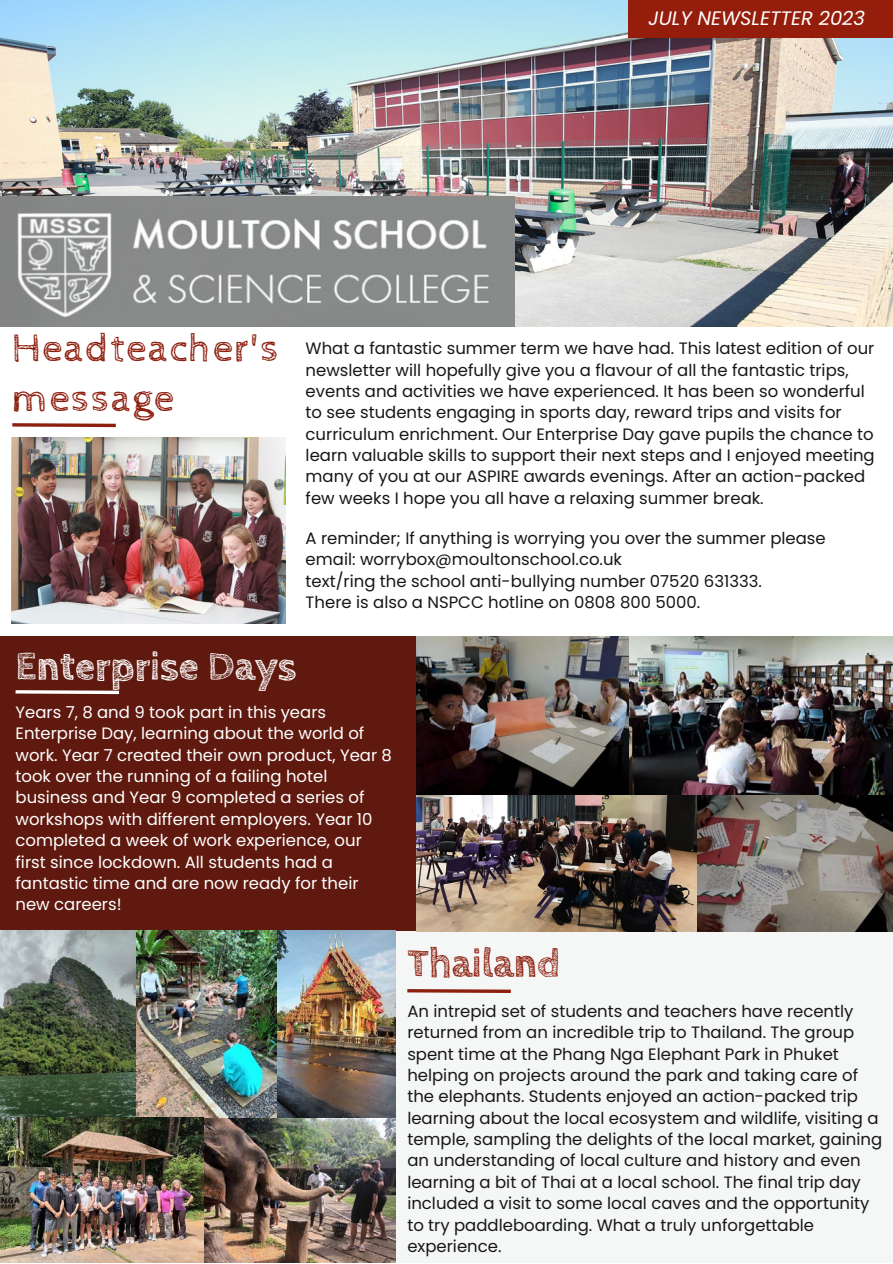
<style>
.page{position:relative;width:893px;height:1264px;background:#fff}
.page>*{position:absolute;margin:0;border:0;box-sizing:border-box;transform-origin:0 0}
.t1{font:40.5px/49.5px "Cabin Sketch";letter-spacing:.035em;color:#8d1f0e}
.t2{font:700 40.5px "Cabin Sketch";color:#fff}
.t3{font:700 40.5px "Cabin Sketch";color:#8d1f0e}
.t4{font:italic 19.5px "Poppins";color:#fff}
.t5{font:16.5px/21.3px "Poppins";color:#171717}
.t6{font:16.5px/21.3px "Poppins";color:#fff}
</style>
<div class="page">
<div style="left:0;top:930px;width:892px;height:332px;background:#f5f6f6"></div>
<div style="left:0;top:635px;width:892px;height:295px;background:#60190e"></div>
<img style="left:0;top:0;width:892px;height:326px">
<img style="left:11px;top:437px;width:275px;height:186px">
<svg style="left:12px;top:423px;width:104px;height:5px"></svg>
<svg style="left:15px;top:690px;width:105px;height:5px"></svg>
<svg style="left:407px;top:989px;width:104px;height:4px"></svg>
<div style="left:628px;top:0;width:264px;height:37px;background:#951d0b"></div>
<img style="left:0;top:196px;width:514px;height:131px">
<img style="left:0;top:930px;width:395px;height:332px">
<img style="left:628px;top:636px;width:264px;height:159px">
<img style="left:696px;top:795px;width:196px;height:136px">
<img style="left:416px;top:636px;width:212px;height:159px">
<img style="left:416px;top:795px;width:280px;height:136px">
<p class="t4" style="left:648px;top:5px;width:218px">JULY NEWSLETTER 2023</p>
<p class="t1" style="left:12px;top:325px;width:268px">Headteacher's message</p>
<p class="t5" style="left:305px;top:338px;width:570px">What a fantastic summer term we have had. This latest edition of our newsletter will hopefully give you a flavour of all the fantastic trips, events and activities we have experienced. It has been so wonderful to see students engaging in sports day, reward trips and visits for curriculum enrichment. Our Enterprise Day gave pupils the chance to learn valuable skills to support their next steps and I enjoyed meeting many of you at our ASPIRE awards evenings. After an action-packed few weeks I hope you all have a relaxing summer break.</p>
<p class="t5" style="left:305px;top:527px;width:521px">A reminder; If anything is worrying you over the summer please</p>
<p class="t5" style="left:305px;top:549px;width:318px">email: worrybox@moultonschool.co.uk</p>
<p class="t5" style="left:305px;top:570px;width:458px">text/ring the school anti-bullying number 07520 631333.</p>
<p class="t5" style="left:305px;top:591px;width:396px">There is also a NSPCC hotline on 0808 800 5000.</p>
<p class="t2" style="left:16px;top:643px;width:282px">Enterprise Days</p>
<p class="t6" style="left:16px;top:701px;width:378px">Years 7, 8 and 9 took part in this years Enterprise Day, learning about the world of work. Year 7 created their own product, Year 8 took over the running of a failing hotel business and Year 9 completed a series of workshops with different employers. Year 10 completed a week of work experience, our first since lockdown. All students had a fantastic time and are now ready for their new careers!</p>
<p class="t3" style="left:407px;top:940px;width:154px">Thailand</p>
<p class="t5" style="left:407px;top:1000px;width:476px">An intrepid set of students and teachers have recently returned from an incredible trip to Thailand. The group spent time at the Phang Nga Elephant Park in Phuket helping on projects around the park and taking care of the elephants. Students enjoyed an action-packed trip learning about the local ecosystem and wildlife, visiting a temple, sampling the delights of the local market, gaining an understanding of local culture and history and even learning a bit of Thai at a local school. The final trip day included a visit to some local caves and the opportunity to try paddleboarding. What a truly unforgettable experience.</p>
</div>
